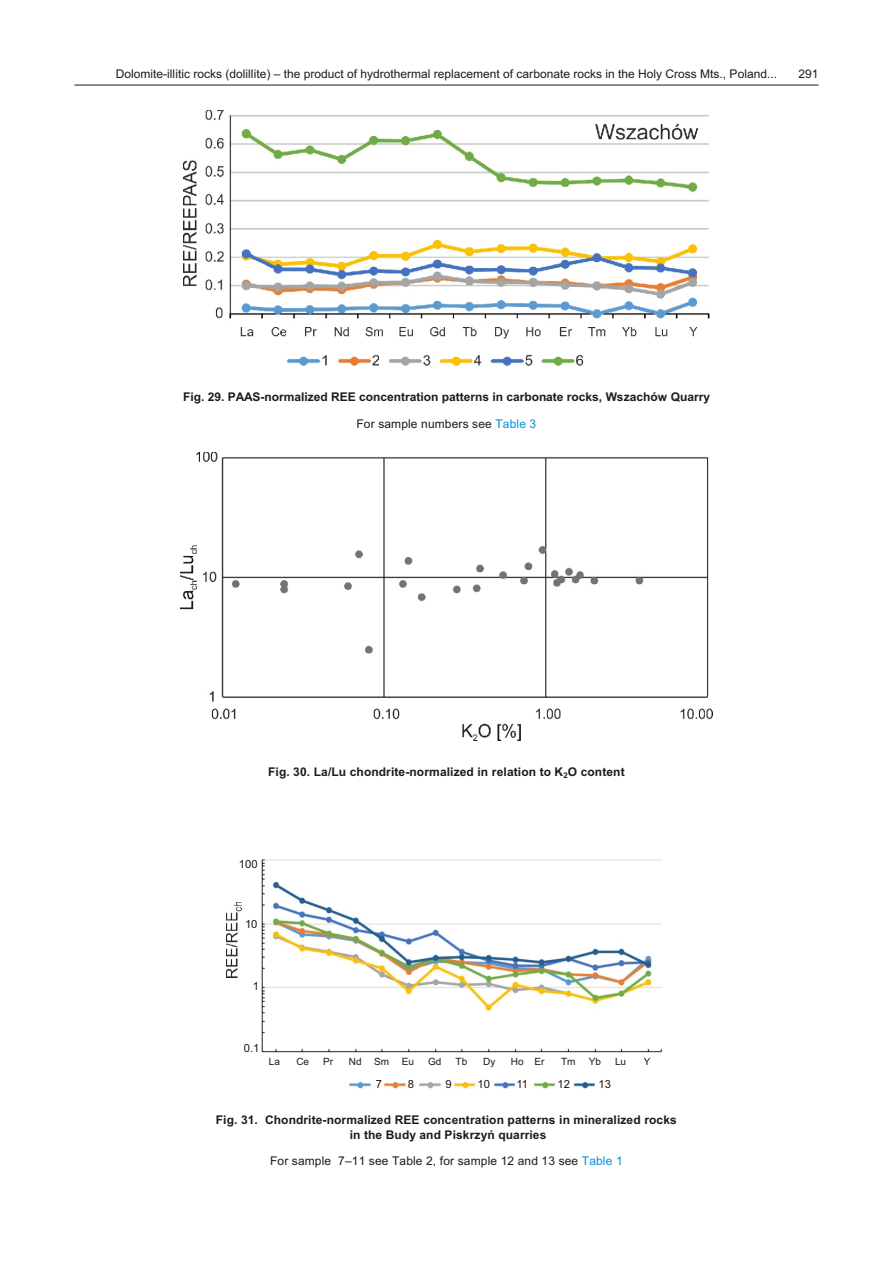
<style>
.page{position:relative;width:894px;height:1263px;background:#fff}
.page>*{position:absolute;margin:0;border:0;box-sizing:border-box;transform-origin:0 0}
.t1{font:700 12px/14.4px "Arial";letter-spacing:.01em;color:#1f1a17;text-align:center}
.t2{font:12px "Arial";color:#1f1a17}
.t3{font:11.25px "Arial";color:#1f1a17}
.t4{font:10.05px "Arial";color:#1f1a17}
.s1{color:#0094de}
</style>
<div class="page">
<hr style="left:74px;top:85px;width:745px;height:1px;background:#1f1a17">
<img style="left:183px;top:111px;width:527px;height:255px">
<img style="left:181px;top:452px;width:531px;height:288px">
<img style="left:261px;top:859px;width:402px;height:229px">
<img style="left:227px;top:902px;width:15px;height:75px">
<p class="t2" style="left:116px;top:69px;width:663px">Do lo mite-illitic rocks (dolillite) – the prod uct of hy dro ther mal re place ment of car bon ate rocks in the Holy Cross Mts., Po land...</p>
<p class="t2" style="left:799px;top:69px;width:22px">291</p>
<p class="t1" style="left:183px;top:391px;width:528px">Fig. 29. PAAS-nor mal ized REE con cen tra tion pat terns in car bon ate rocks, Wszachów Quarry</p>
<p class="t2" style="left:357px;top:419px;width:181px">For sam ple num bers see <span class="s1">Table 3</span></p>
<p class="t1" style="left:268px;top:766px;width:358px">Fig. 30. La/Lu chondrite-normal ized in re la tion to K<sub>2</sub>O con tent</p>
<p class="t3" style="left:239px;top:860px;width:20px">100</p>
<p class="t3" style="left:245px;top:920px;width:14px">10</p>
<p class="t3" style="left:253px;top:982px;width:8px">1</p>
<p class="t3" style="left:244px;top:1044px;width:17px">0.1</p>
<p class="t4" style="left:269px;top:1058px;width:13px">La</p>
<p class="t4" style="left:296px;top:1058px;width:14px">Ce</p>
<p class="t4" style="left:323px;top:1058px;width:12px">Pr</p>
<p class="t4" style="left:349px;top:1058px;width:42px">Nd Sm</p>
<p class="t4" style="left:402px;top:1058px;width:14px">Eu</p>
<p class="t4" style="left:428px;top:1058px;width:15px">Gd</p>
<p class="t4" style="left:456px;top:1058px;width:13px">Tb</p>
<p class="t4" style="left:483px;top:1058px;width:14px">Dy</p>
<p class="t4" style="left:511px;top:1058px;width:35px">Ho Er</p>
<p class="t4" style="left:561px;top:1058px;width:16px">Tm</p>
<p class="t4" style="left:589px;top:1058px;width:14px">Yb</p>
<p class="t4" style="left:615px;top:1058px;width:13px">Lu</p>
<p class="t4" style="left:644px;top:1058px;width:8px">Y</p>
<p class="t3" style="left:376px;top:1080px;width:8px">7</p>
<p class="t3" style="left:408px;top:1080px;width:8px">8</p>
<p class="t3" style="left:446px;top:1080px;width:8px">9</p>
<p class="t3" style="left:477px;top:1080px;width:14px">10</p>
<p class="t3" style="left:516px;top:1080px;width:13px">11</p>
<p class="t3" style="left:557px;top:1080px;width:14px">12</p>
<p class="t3" style="left:598px;top:1080px;width:14px">13</p>
<p class="t1" style="left:216px;top:1114px;width:462px">Fig. 31. Chondrite-nor mal ized REE con cen tra tion pat terns in min er al ized rocks in the Budy and Piskrzyñ quar ries</p>
<p class="t2" style="left:270px;top:1157px;width:354px">For sam ple 7–11 see Table 2, for sam ple 12 and 13 see <span class="s1">Table 1</span></p>
</div>
